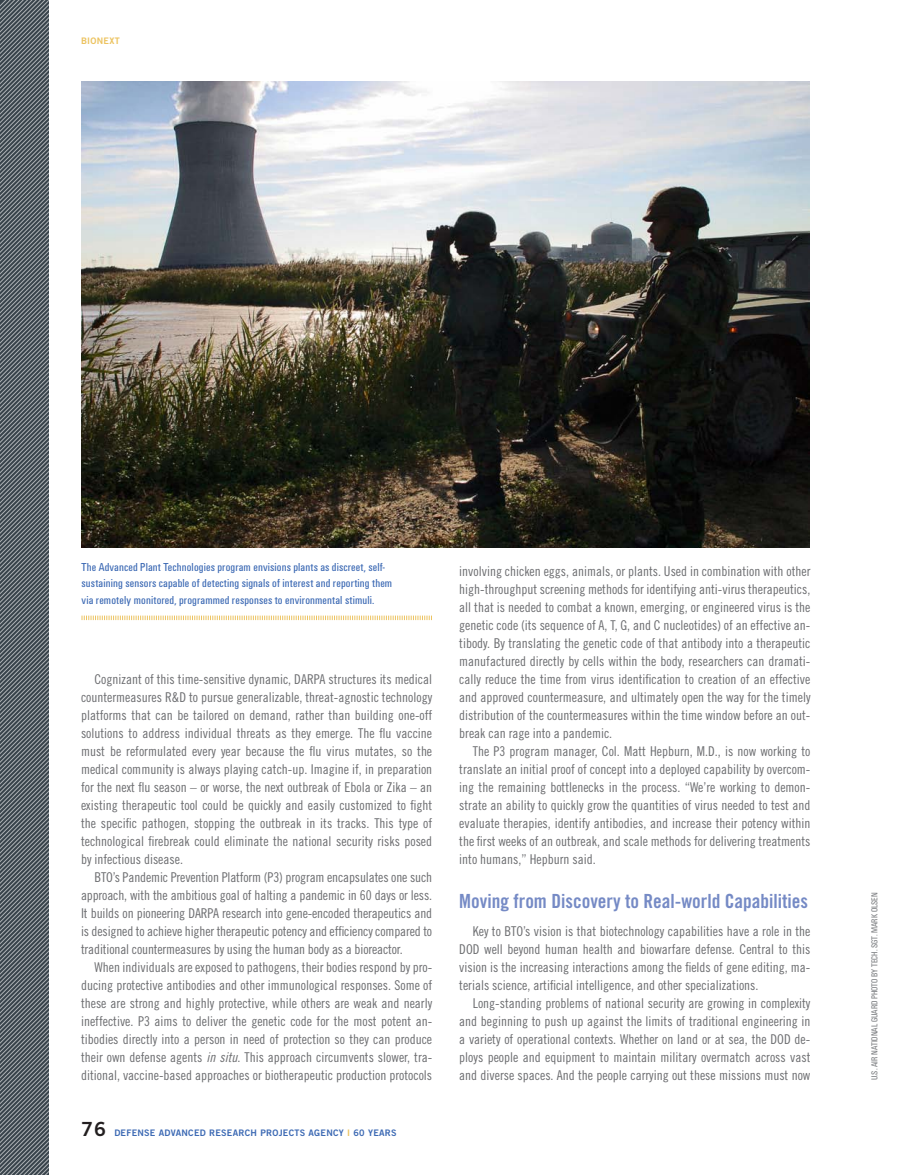
<style>
.page{position:relative;width:905px;height:1175px;background:#fff}
.page>*{position:absolute;margin:0;border:0;box-sizing:border-box;transform-origin:0 0}
.t1{font:19.5px "Trade Gothic Bold Cond Twenty";color:#758ac5}
.t2{font:13.5px "Trade Gothic Cond Eighteen";color:#6c6d70}
.t3{font:12px/16.5px "Unitus Condensed";letter-spacing:.01em;color:#3d6ab4}
.t4{font:9px "Trade Gothic Bold Two";letter-spacing:.03em;color:#3d6ab4}
.t5{font:9px "Unitus Condensed";color:#808285}
.t6{font:9px "Trade Gothic Bold Two";letter-spacing:.03em;color:#ecc360}
.s1{font-family:"Trade Gothic Cond Eighteen Obl"}
.s2{font-size:19.5px;color:#231f20}
.s3{color:#ecc360}
</style>
<div class="page">
<svg style="left:0;top:0;width:49px;height:1175px"></svg>
<img style="left:82px;top:81px;width:727px;height:467px">
<svg style="left:82px;top:615px;width:350px;height:5px"></svg>
<p class="t6" style="left:81px;top:35px;width:40px">BIONEXT</p>
<p class="t3" style="left:82px;top:558px;width:312px">The Advanced Plant Technologies program envisions plants as discreet, self&shy;sustaining sensors capable of detecting signals of interest and reporting them via remotely monitored, programmed responses to environmental stimuli.</p>
<p class="t2" style="left:94px;top:671px;width:339px">Cognizant of this time-sensitive dynamic, DARPA structures its medical</p>
<p class="t2" style="left:81px;top:689px;width:352px">countermeasures R&amp;D to pursue generalizable, threat-agnostic technology</p>
<p class="t2" style="left:81px;top:707px;width:353px">platforms that can be tailored on demand, rather than building one-off</p>
<p class="t2" style="left:81px;top:725px;width:352px">solutions to address individual threats as they emerge. The flu vaccine</p>
<p class="t2" style="left:81px;top:743px;width:353px">must be reformulated every year because the flu virus mutates, so the</p>
<p class="t2" style="left:81px;top:761px;width:353px">medical community is always playing catch-up. Imagine if, in preparation</p>
<p class="t2" style="left:81px;top:779px;width:352px">for the next flu season – or worse, the next outbreak of Ebola or Zika – an</p>
<p class="t2" style="left:81px;top:797px;width:353px">existing therapeutic tool could be quickly and easily customized to fight</p>
<p class="t2" style="left:81px;top:815px;width:352px">the specific pathogen, stopping the outbreak in its tracks. This type of</p>
<p class="t2" style="left:81px;top:833px;width:352px">technological firebreak could eliminate the national security risks posed</p>
<p class="t2" style="left:81px;top:851px;width:103px">by infectious disease.</p>
<p class="t2" style="left:94px;top:869px;width:339px">BTO’s Pandemic Prevention Platform (P3) program encapsulates one such</p>
<p class="t2" style="left:81px;top:887px;width:352px">approach, with the ambitious goal of halting a pandemic in 60 days or less.</p>
<p class="t2" style="left:81px;top:905px;width:353px">It builds on pioneering DARPA research into gene-encoded therapeutics and</p>
<p class="t2" style="left:81px;top:923px;width:352px">is designed to achieve higher therapeutic potency and efficiency compared to</p>
<p class="t2" style="left:81px;top:941px;width:323px">traditional countermeasures by using the human body as a bioreactor.</p>
<p class="t2" style="left:94px;top:959px;width:339px">When individuals are exposed to pathogens, their bodies respond by pro-</p>
<p class="t2" style="left:81px;top:977px;width:353px">ducing protective antibodies and other immunological responses. Some of</p>
<p class="t2" style="left:81px;top:995px;width:353px">these are strong and highly protective, while others are weak and nearly</p>
<p class="t2" style="left:81px;top:1013px;width:352px">ineffective. P3 aims to deliver the genetic code for the most potent an-</p>
<p class="t2" style="left:81px;top:1031px;width:352px">tibodies directly into a person in need of protection so they can produce</p>
<p class="t2" style="left:81px;top:1049px;width:353px">their own defense agents <span class="s1">in situ</span>. This approach circumvents slower, tra-</p>
<p class="t2" style="left:81px;top:1067px;width:352px">ditional, vaccine-based approaches or biotherapeutic production protocols</p>
<p class="t4" style="left:81px;top:1126px;width:317px"><span class="s2">76</span> DEFENSE ADVANCED RESEARCH PROJECTS AGENCY <span class="s3">I</span> 60 YEARS</p>
<p class="t2" style="left:459px;top:563px;width:353px">involving chicken eggs, animals, or plants. Used in combination with other</p>
<p class="t2" style="left:459px;top:581px;width:353px">high-throughput screening methods for identifying anti-virus therapeutics,</p>
<p class="t2" style="left:459px;top:599px;width:353px">all that is needed to combat a known, emerging, or engineered virus is the</p>
<p class="t2" style="left:459px;top:617px;width:352px">genetic code (its sequence of A, T, G, and C nucleotides) of an effective an-</p>
<p class="t2" style="left:459px;top:635px;width:353px">tibody. By translating the genetic code of that antibody into a therapeutic</p>
<p class="t2" style="left:459px;top:653px;width:353px">manufactured directly by cells within the body, researchers can dramati-</p>
<p class="t2" style="left:459px;top:671px;width:352px">cally reduce the time from virus identification to creation of an effective</p>
<p class="t2" style="left:459px;top:689px;width:353px">and approved countermeasure, and ultimately open the way for the timely</p>
<p class="t2" style="left:459px;top:707px;width:352px">distribution of the countermeasures within the time window before an out-</p>
<p class="t2" style="left:459px;top:725px;width:154px">break can rage into a pandemic.</p>
<p class="t2" style="left:472px;top:743px;width:339px">The P3 program manager, Col. Matt Hepburn, M.D., is now working to</p>
<p class="t2" style="left:459px;top:761px;width:353px">translate an initial proof of concept into a deployed capability by overcom-</p>
<p class="t2" style="left:459px;top:779px;width:352px">ing the remaining bottlenecks in the process. “We’re working to demon-</p>
<p class="t2" style="left:459px;top:797px;width:352px">strate an ability to quickly grow the quantities of virus needed to test and</p>
<p class="t2" style="left:459px;top:815px;width:353px">evaluate therapies, identify antibodies, and increase their potency within</p>
<p class="t2" style="left:459px;top:833px;width:352px">the first weeks of an outbreak, and scale methods for delivering treatments</p>
<p class="t2" style="left:459px;top:851px;width:138px">into humans,” Hepburn said.</p>
<p class="t1" style="left:459px;top:889px;width:350px">Moving from Discovery to Real-world Capabilities</p>
<p class="t2" style="left:472px;top:923px;width:339px">Key to BTO’s vision is that biotechnology capabilities have a role in the</p>
<p class="t2" style="left:459px;top:941px;width:352px">DOD well beyond human health and biowarfare defense. Central to this</p>
<p class="t2" style="left:459px;top:959px;width:352px">vision is the increasing interactions among the fields of gene editing, ma-</p>
<p class="t2" style="left:459px;top:977px;width:301px">terials science, artificial intelligence, and other specializations.</p>
<p class="t2" style="left:472px;top:995px;width:339px">Long-standing problems of national security are growing in complexity</p>
<p class="t2" style="left:459px;top:1013px;width:353px">and beginning to push up against the limits of traditional engineering in</p>
<p class="t2" style="left:459px;top:1031px;width:352px">a variety of operational contexts. Whether on land or at sea, the DOD de-</p>
<p class="t2" style="left:459px;top:1049px;width:353px">ploys people and equipment to maintain military overmatch across vast</p>
<p class="t2" style="left:459px;top:1067px;width:353px">and diverse spaces. And the people carrying out these missions must now</p>
<p class="t5" style="left:869px;top:1080px;width:189px;rotate:-90deg">U.S. AIR NATIONAL GUARD PHOTO BY TECH. SGT. MARK OLSEN</p>
</div>
